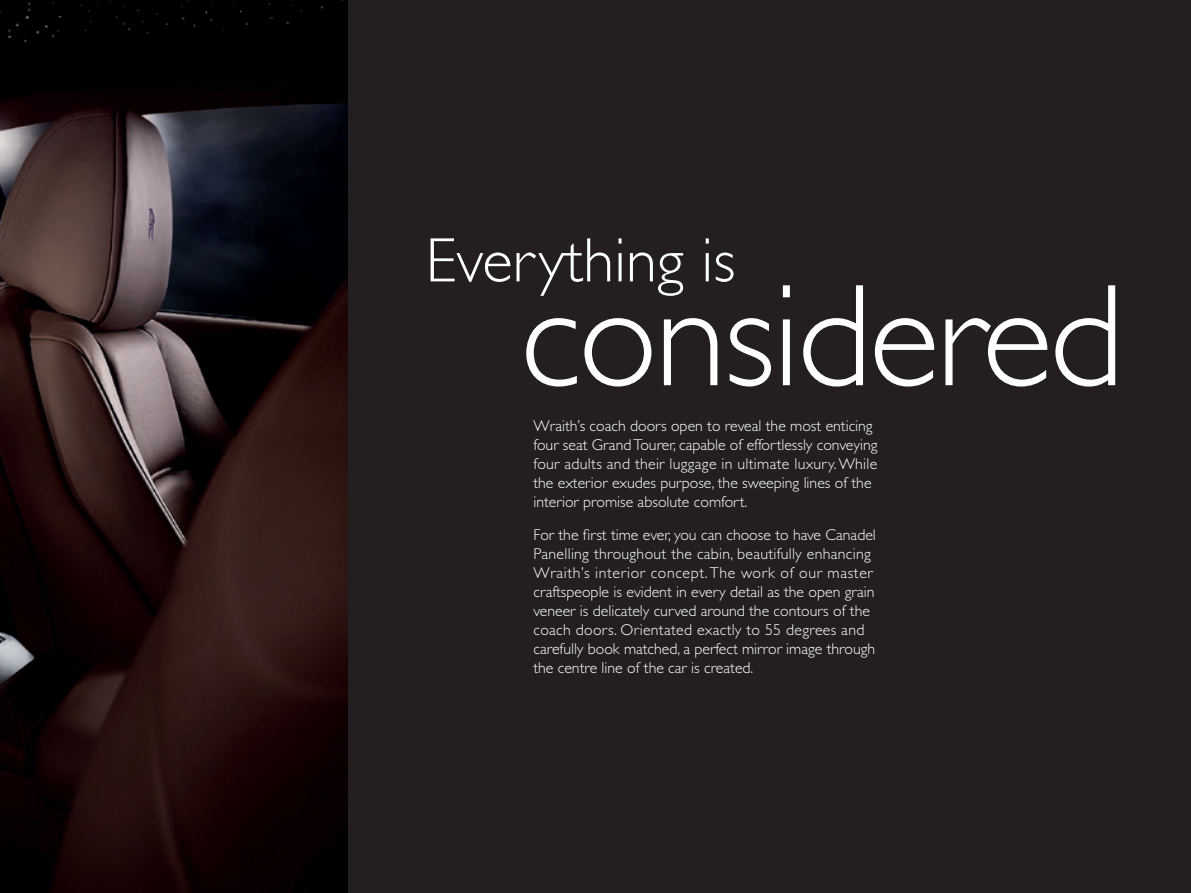
<style>
.page{position:relative;width:1191px;height:893px;background:#231f20}
.page>*{position:absolute;margin:0;border:0;box-sizing:border-box;transform-origin:0 0}
.t1{font:300 146.47px "Gill Alt One";letter-spacing:-.02em;color:#fff}
.t2{font:300 63px "Gill Alt One";color:#fff}
.t3{font:300 15.75px/18.9px "Gill Alt One";color:#fff}
</style>
<div class="page">
<img style="left:0;top:0;width:347px;height:893px">
<h2 class="t2" style="left:425px;top:225px;width:311px">Everything is</h2>
<h1 class="t1" style="left:520px;top:254px;width:605px">considered</h1>
<p class="t3" style="left:533px;top:416px;width:345px">Wraith’s coach doors open to reveal the most enticing four seat Grand Tourer, capable of effortlessly conveying four adults and their luggage in ultimate luxury. While the exterior exudes purpose, the sweeping lines of the interior promise absolute comfort.</p>
<p class="t3" style="left:533px;top:526px;width:344px">For the first time ever, you can choose to have Canadel Panelling throughout the cabin, beautifully enhancing Wraith’s interior concept. The work of our master craftspeople is evident in every detail as the open grain veneer is delicately curved around the contours of the coach doors. Orientated exactly to 55 degrees and carefully book matched, a perfect mirror image through the centre line of the car is created.</p>
</div>
